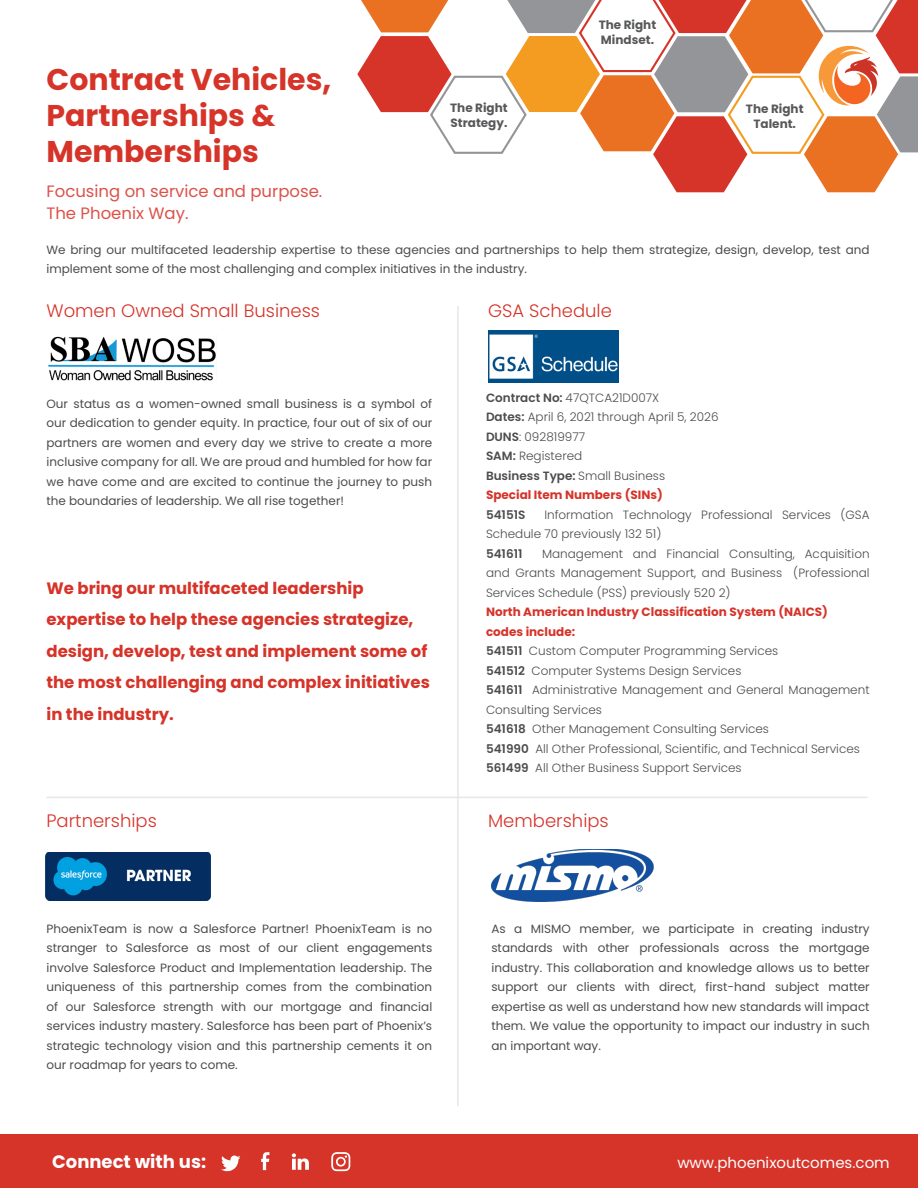
<style>
.page{position:relative;width:918px;height:1188px;background:#fff}
.page>*{position:absolute;margin:0;border:0;box-sizing:border-box;transform-origin:0 0}
.t1{font:700 30px/36px "Poppins";color:#d63329}
.t2{font:300 18px "Poppins";color:#d63329}
.t3{font:700 18px "Poppins";color:#fff}
.t4{font:700 16.5px/31.5px "Poppins";color:#d63329}
.t5{font:16.5px "Poppins";color:#dc5249}
.t6{font:15px "Poppins";color:#fff}
.t7{font:12px/19.5px "Poppins";color:#4b4c4d;text-align:justify}
.t8{font:300 12px/19.5px "Poppins";color:#4b4c4d}
.t9{font:700 12px "Poppins";color:#d63329}
.t10{font:700 12px/15px "Poppins";color:#57585a}
.t11{font:600 12px "Poppins";color:#4b4c4d}
.s1{font-weight:600}
.s2{font-weight:300}
</style>
<div class="page">
<div style="left:0;top:1134px;width:918px;height:54px;background:#d63329"></div>
<svg style="left:221px;top:1156px;width:19px;height:15px"></svg>
<svg style="left:261px;top:1152px;width:8px;height:18px"></svg>
<svg style="left:292px;top:1153px;width:17px;height:17px"></svg>
<svg style="left:331px;top:1152px;width:19px;height:19px"></svg>
<hr style="left:457px;top:306px;width:2px;height:800px;background:#e6e7e9">
<img style="left:488px;top:330px;width:131px;height:53px">
<img style="left:48px;top:336px;width:168px;height:45px">
<img style="left:491px;top:849px;width:163px;height:53px">
<img style="left:46px;top:852px;width:165px;height:48px">
<hr style="left:46px;top:797px;width:821px;height:1px;background:#e6e7e9">
<svg style="left:357px;top:0;width:561px;height:192px"></svg>
<p class="t1" style="left:46px;top:62px;width:286px">Contract Vehicles,</p>
<p class="t1" style="left:46px;top:98px;width:230px">Partnerships &amp;<br>Memberships</p>
<p class="t5" style="left:46px;top:181px;width:277px">Focusing on service and purpose.</p>
<p class="t5" style="left:46px;top:204px;width:143px">The Phoenix Way.</p>
<p class="t10" style="left:450px;top:100px;width:59px">The Right<br>Strategy.</p>
<p class="t10" style="left:599px;top:18px;width:59px">The Right</p>
<p class="t10" style="left:601px;top:33px;width:55px">Mindset.</p>
<p class="t10" style="left:746px;top:101px;width:59px">The Right</p>
<p class="t10" style="left:753px;top:116px;width:44px">Talent.</p>
<p class="t7" style="left:46px;top:240px;width:825px">We bring our multifaceted leadership expertise to these agencies and partnerships to help them strategize, design, develop, test and implement some of the most challenging and complex initiatives in the industry.</p>
<p class="t2" style="left:46px;top:301px;width:275px">Women Owned Small Business</p>
<p class="t2" style="left:488px;top:301px;width:125px">GSA Schedule</p>
<p class="t7" style="left:46px;top:394px;width:387px">Our status as a women-owned small business is a symbol of our dedication to gender equity. In practice, four out of six of our partners are women and every day we strive to create a more inclusive company for all. We are proud and humbled for how far we have come and are excited to continue the journey to push the boundaries of leadership. We all rise together!</p>
<p class="t4" style="left:46px;top:572px;width:385px">We bring our multifaceted leadership expertise to help these agencies strategize, design, develop, test and implement some of the most challenging and complex initiatives in the industry.</p>
<p class="t2" style="left:46px;top:811px;width:112px">Partnerships</p>
<p class="t7" style="left:46px;top:919px;width:387px">PhoenixTeam is now a Salesforce Partner! PhoenixTeam is no stranger to Salesforce as most of our client engagements involve Salesforce Product and Implementation leadership. The uniqueness of this partnership comes from the combination of our Salesforce strength with our mortgage and financial services industry mastery. Salesforce has been part of Phoenix’s strategic technology vision and this partnership cements it on our roadmap for years to come.</p>
<p class="t8" style="left:486px;top:388px;width:175px"><span class="s1">Contract No:</span> 47QTCA21D007X</p>
<p class="t8" style="left:486px;top:407px;width:234px"><span class="s1">Dates:</span> April 6, 2021 through April 5, 2026</p>
<p class="t8" style="left:486px;top:427px;width:101px"><span class="s1">DUNS</span>: 092819977</p>
<p class="t8" style="left:486px;top:446px;width:98px"><span class="s1">SAM:</span> Registered</p>
<p class="t11" style="left:486px;top:469px;width:181px">Business Type: <span class="s2">Small Business</span></p>
<p class="t9" style="left:486px;top:488px;width:178px">Special Item Numbers (SINs)</p>
<p class="t11" style="left:486px;top:508px;width:41px">54151S</p>
<p class="t8" style="left:486px;top:505px;width:385px;text-indent:58px">Information Technology Professional Services (GSA<br>Schedule 70 previously 132 51)</p>
<p class="t11" style="left:486px;top:547px;width:38px">541611</p>
<p class="t8" style="left:486px;top:544px;width:385px;text-align:justify;text-indent:56px">Management and Financial Consulting, Acquisition and Grants Management Support, and Business (Professional Services Schedule (PSS) previously 520 2)</p>
<p class="t9" style="left:486px;top:605px;width:343px">North American Industry Classification System (NAICS)</p>
<p class="t9" style="left:486px;top:625px;width:91px">codes include:</p>
<p class="t8" style="left:486px;top:641px;width:294px"><span class="s1">541511</span> Custom Computer Programming Services</p>
<p class="t8" style="left:486px;top:661px;width:257px"><span class="s1">541512</span> Computer Systems Design Services</p>
<p class="t8" style="left:486px;top:680px;width:385px"><span class="s1">541611</span> Administrative Management and General Management<br>Consulting Services</p>
<p class="t8" style="left:486px;top:719px;width:285px"><span class="s1">541618</span> Other Management Consulting Services</p>
<p class="t8" style="left:486px;top:739px;width:375px"><span class="s1">541990</span> All Other Professional, Scientific, and Technical Services</p>
<p class="t8" style="left:486px;top:758px;width:257px"><span class="s1">561499</span> All Other Business Support Services</p>
<p class="t2" style="left:488px;top:811px;width:122px">Memberships</p>
<p class="t7" style="left:491px;top:919px;width:380px">As a MISMO member, we participate in creating industry standards with other professionals across the mortgage industry. This collaboration and knowledge allows us to better support our clients with direct, first-hand subject matter expertise as well as understand how new standards will impact them. We value the opportunity to impact our industry in such an important way.</p>
<p class="t3" style="left:52px;top:1151px;width:155px">Connect with us:</p>
<p class="t6" style="left:677px;top:1154px;width:214px">www.phoenixoutcomes.com</p>
</div>
